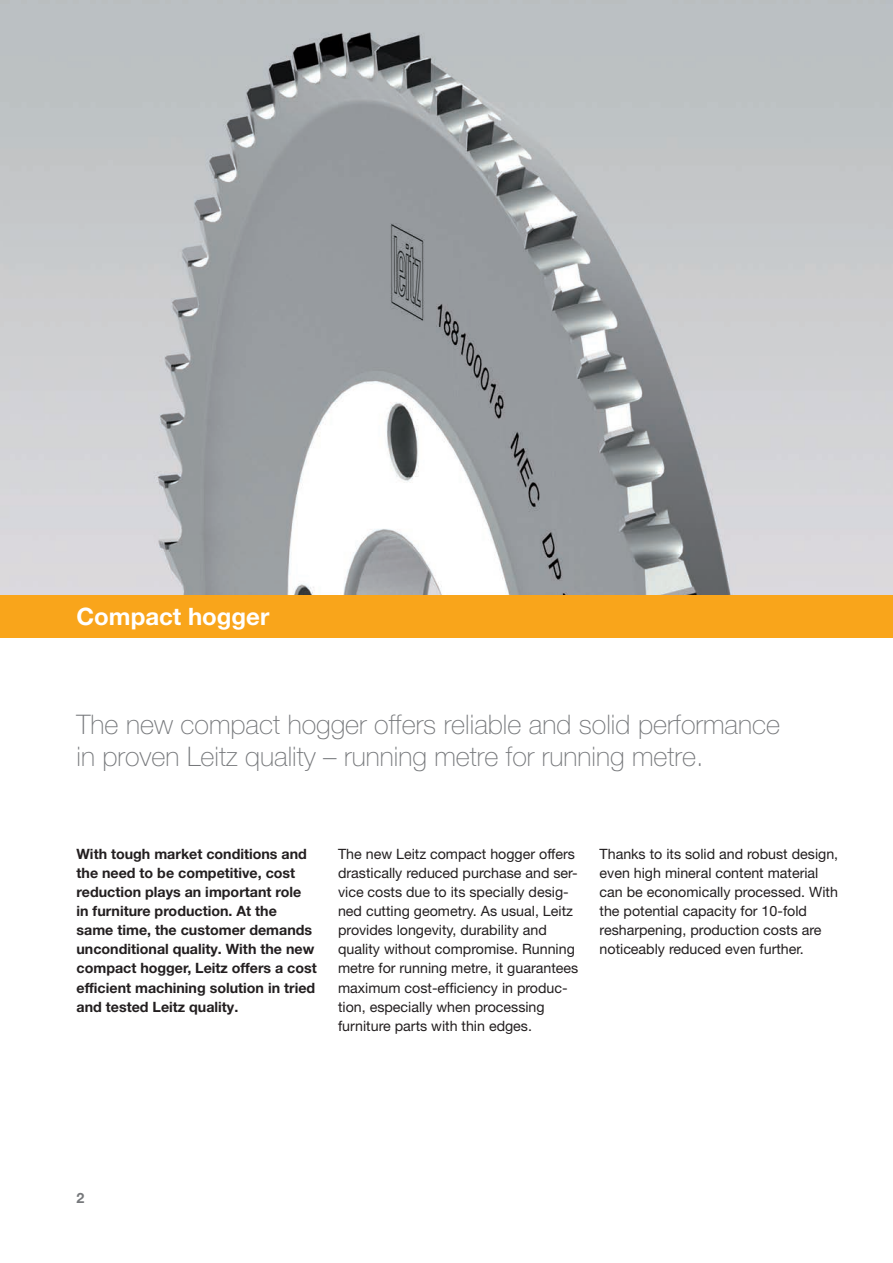
<style>
.page{position:relative;width:893px;height:1263px;background:#fff}
.page>*{position:absolute;margin:0;border:0;box-sizing:border-box;transform-origin:0 0}
.t1{font:100 27px/32.4px "Helvetica Neue LT Pro";color:#76787b}
.t2{font:700 24px "Helvetica Neue LT Pro";color:#fff}
.t3{font:14.25px/19.2px "Helvetica Neue LT Pro";color:#231f20}
.t4{font:700 14.25px/19.2px "Helvetica Neue LT Pro";color:#231f20}
.t5{font:700 14.25px "Helvetica Neue LT Pro";color:#76787b}
</style>
<div class="page">
<img style="left:0;top:0;width:893px;height:595px">
<div style="left:0;top:595px;width:893px;height:43px;background:#f9a51b"></div>
<h2 class="t2" style="left:77px;top:601px;width:194px">Compact hogger</h2>
<h1 class="t1" style="left:77px;top:708px;width:705px">The new compact hogger offers reliable and solid performance in proven Leitz quality – running metre for running metre.</h1>
<p class="t4" style="left:77px;top:843px;width:242px">With tough market conditions and the need to be competitive, cost reduction plays an important role in furniture production. At the same time, the customer demands unconditional quality. With the new compact hogger, Leitz offers a cost efficient machining solution in tried and tested Leitz quality.</p>
<p class="t3" style="left:338px;top:844px;width:242px">The new Leitz compact hogger offers drastically reduced purchase and ser&shy;vice costs due to its specially desig&shy;ned cutting geometry. As usual, Leitz provides longevity, durability and quality without compromise. Running metre for running metre, it guarantees maximum cost-efficiency in produc&shy;tion, especially when processing furniture parts with thin edges.</p>
<p class="t3" style="left:600px;top:844px;width:240px">Thanks to its solid and robust design, even high mineral content material can be economically processed. With the potential capacity for 10-fold resharpening, production costs are noticeably reduced even further.</p>
<p class="t5" style="left:77px;top:1189px;width:9px">2</p>
</div>
